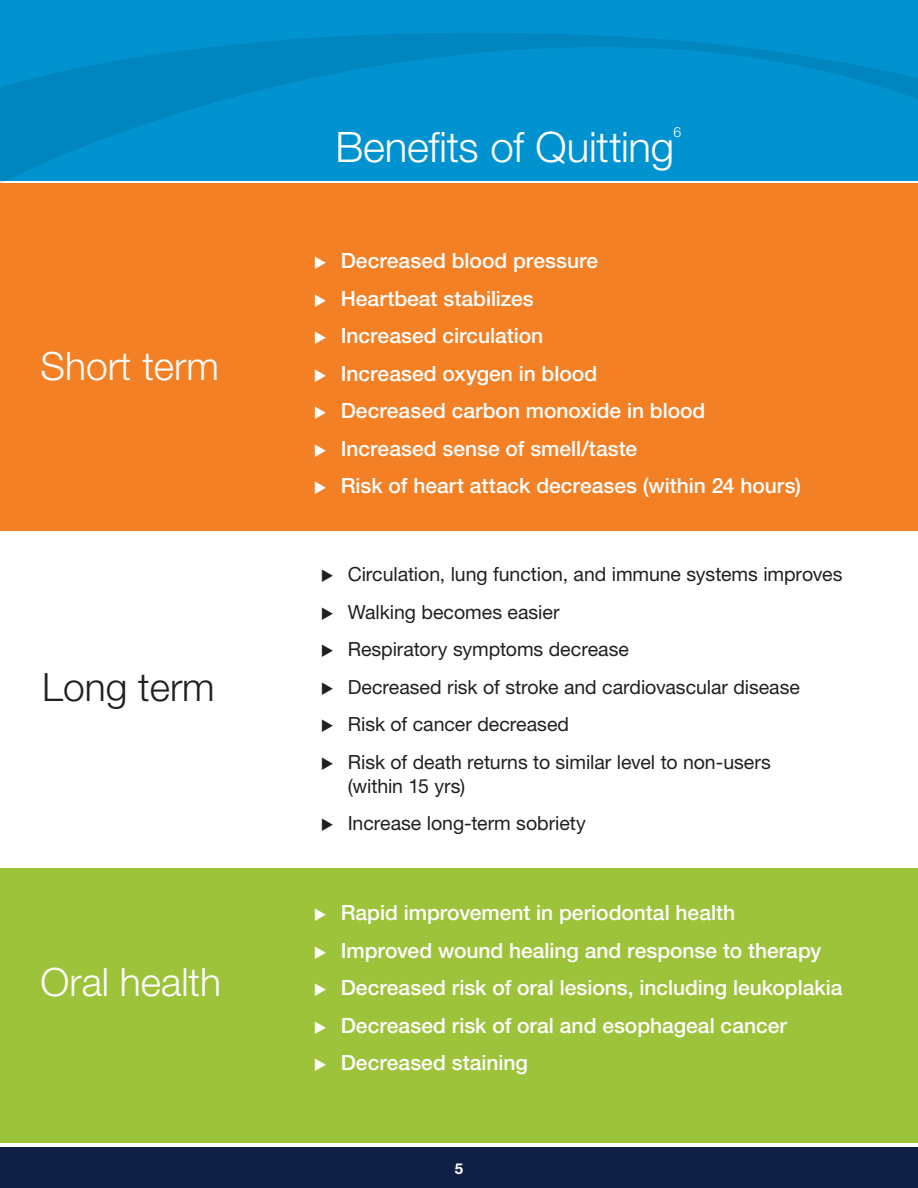
<style>
.page{position:relative;width:918px;height:1188px;background:#fff}
.page>*{position:absolute;margin:0;border:0;box-sizing:border-box;transform-origin:0 0}
.t1{font:300 42px "Helvetica Neue LT Std";letter-spacing:-.005em;color:#fff}
.Heading1{font:300 39px "Helvetica Neue LT Std";color:#fff}
.Heading1-2{font:300 39px "Helvetica Neue LT Std";color:#231f20}
.Bullet{font:500 21px "Helvetica Neue LT Std";color:#fff}
.Bullet-2{font:19.5px/24px "Helvetica Neue LT Std";letter-spacing:-.005em;color:#231f20}
.t2{font:700 15px "Helvetica Neue LT Std";color:#fff}
.t3{font:300 13.95px "Helvetica Neue LT Std";color:#fff}
</style>
<div class="page">
<div style="left:0;top:0;width:918px;height:180px;background:#0093d0"></div>
<div style="left:0;top:184px;width:918px;height:347px;background:#f48026"></div>
<div style="left:0;top:868px;width:918px;height:275px;background:#9dc33b"></div>
<div style="left:0;top:1147px;width:918px;height:41px;background:#101f46"></div>
<svg style="left:0;top:33px;width:918px;height:151px"></svg>
<p class="Heading1" style="left:40px;top:342px;width:180px">Short term</p>
<p class="Heading1-2" style="left:42px;top:664px;width:174px">Long term</p>
<p class="Heading1" style="left:40px;top:958px;width:182px">Oral health</p>
<p class="t1" style="left:335px;top:121px;width:340px">Benefits of Quitting</p>
<p class="t3" style="left:674px;top:124px;width:9px">6</p>
<p class="Bullet" style="left:314px;top:249px;width:286px">◆ Decreased blood pressure</p>
<p class="Bullet" style="left:314px;top:286px;width:221px">◆ Heartbeat stabilizes</p>
<p class="Bullet" style="left:314px;top:324px;width:231px">◆ Increased circulation</p>
<p class="Bullet" style="left:314px;top:361px;width:285px">◆ Increased oxygen in blood</p>
<p class="Bullet" style="left:314px;top:399px;width:393px">◆ Decreased carbon monoxide in blood</p>
<p class="Bullet" style="left:314px;top:436px;width:325px">◆ Increased sense of smell/taste</p>
<p class="Bullet" style="left:314px;top:474px;width:489px">◆ Risk of heart attack decreases (within 24 hours)</p>
<p class="Bullet-2" style="left:321px;top:562px;width:523px">◆ Circulation, lung function, and immune systems improves</p>
<p class="Bullet-2" style="left:321px;top:600px;width:240px">◆ Walking becomes easier</p>
<p class="Bullet-2" style="left:321px;top:637px;width:310px">◆ Respiratory symptoms decrease</p>
<p class="Bullet-2" style="left:321px;top:675px;width:481px">◆ Decreased risk of stroke and cardiovascular disease</p>
<p class="Bullet-2" style="left:321px;top:712px;width:250px">◆ Risk of cancer decreased</p>
<p class="Bullet-2" style="left:348px;top:750px;width:425px;text-indent:-27px">◆ Risk of death returns to similar level to non-users (within 15 yrs)</p>
<p class="Bullet-2" style="left:321px;top:811px;width:267px">◆ Increase long-term sobriety</p>
<p class="Bullet" style="left:314px;top:900px;width:423px">◆ Rapid improvement in periodontal health</p>
<p class="Bullet" style="left:314px;top:938px;width:509px">◆ Improved wound healing and response to therapy</p>
<p class="Bullet" style="left:314px;top:975px;width:530px">◆ Decreased risk of oral lesions, including leukoplakia</p>
<p class="Bullet" style="left:314px;top:1013px;width:475px">◆ Decreased risk of oral and esophageal cancer</p>
<p class="Bullet" style="left:314px;top:1050px;width:216px">◆ Decreased staining</p>
<p class="t2" style="left:455px;top:1159px;width:10px">5</p>
</div>
